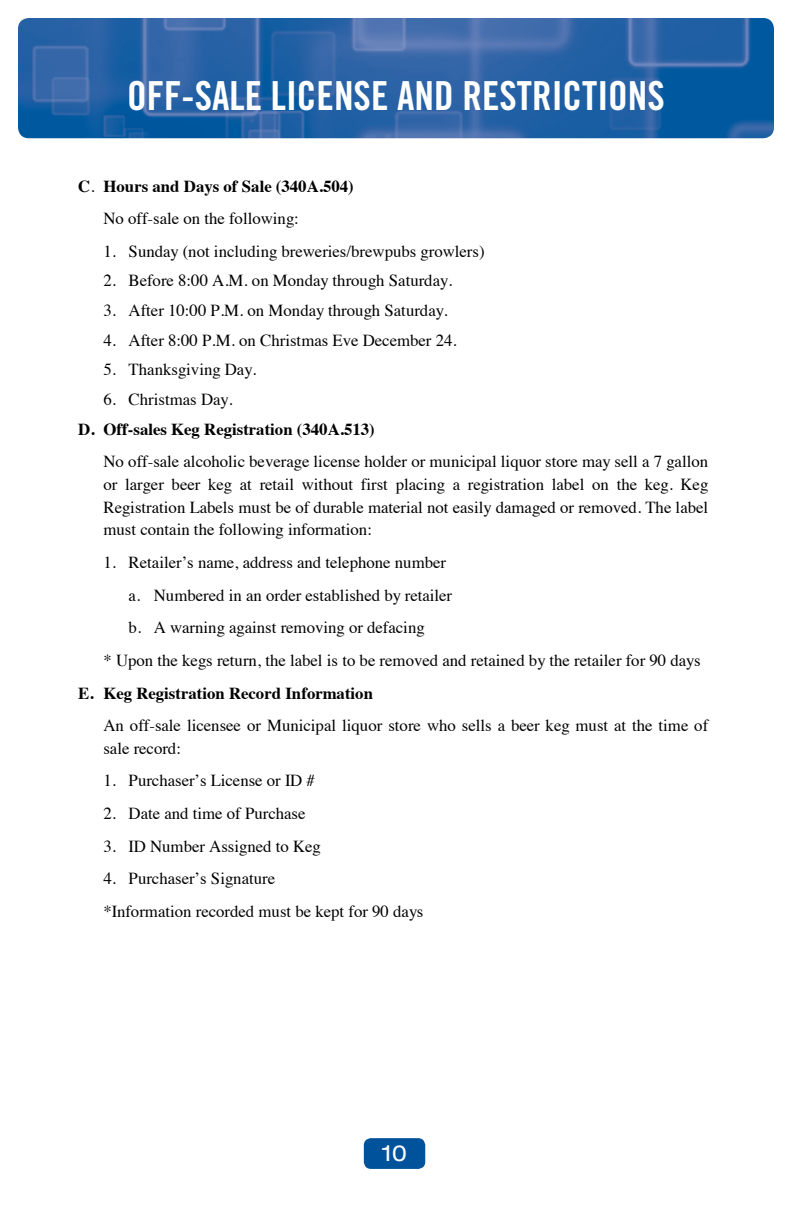
<style>
.page{position:relative;width:792px;height:1224px;background:#fff}
.page>*{position:absolute;margin:0;border:0;box-sizing:border-box;transform-origin:0 0}
.t1{font:40px "Trade Gothic LT Std Bd Cn 20";color:#fff}
.t2{font:expanded 22px "Helvetica Neue";color:#fff}
.t3{font:16.8px/22.8px "Times";color:#000;text-align:justify}
.t4{font:700 16.8px/32.6px "Times";color:#000}
.s1{font-weight:400}
</style>
<div class="page">
<div style="left:364px;top:1138px;width:61px;height:31px;background:#00539b;border-radius:7px"></div>
<img style="left:18px;top:18px;width:756px;height:120px">
<p class="t1" style="left:127px;top:71px;width:539px">OFF-SALE LICENSE AND RESTRICTIONS</p>
<p class="t4" style="left:103px;top:168px;width:252px;text-indent:-25px">C<span class="s1">.</span> Hours and Days of Sale (340A.504)<br><span class="s1">No off-sale on the following:</span></p>
<p class="t3" style="left:103px;top:238px;width:383px">1. Sunday (not including breweries/brewpubs growlers)</p>
<p class="t3" style="left:103px;top:268px;width:350px">2. Before 8:00 A.M. on Monday through Saturday.</p>
<p class="t3" style="left:103px;top:297px;width:346px">3. After 10:00 P.M. on Monday through Saturday.</p>
<p class="t3" style="left:103px;top:327px;width:355px">4. After 8:00 P.M. on Christmas Eve December 24.</p>
<p class="t3" style="left:103px;top:357px;width:155px">5. Thanksgiving Day.</p>
<p class="t4" style="left:78px;top:382px;width:298px;line-height:30px;text-indent:25px"><span class="s1">6. Christmas Day.<br></span>D. Off-sales Keg Registration (340A.513)</p>
<p class="t3" style="left:103px;top:448px;width:606px">No off-sale alcoholic beverage license holder or municipal liquor store may sell a 7 gallon or larger beer keg at retail without first placing a registration label on the keg. Keg Registration Labels must be of durable material not easily damaged or removed. The label must contain the following information:</p>
<p class="t3" style="left:103px;top:549px;width:344px">1. Retailer’s name, address and telephone number</p>
<p class="t3" style="left:129px;top:582px;width:325px">a. Numbered in an order established by retailer</p>
<p class="t3" style="left:129px;top:615px;width:298px">b. A warning against removing or defacing</p>
<p class="t3" style="left:103px;top:647px;width:599px">* Upon the kegs return, the label is to be removed and retained by the retailer for 90 days</p>
<p class="t4" style="left:78px;top:675px;width:296px">E. Keg Registration Record Information</p>
<p class="t3" style="left:103px;top:712px;width:606px">An off-sale licensee or Municipal liquor store who sells a beer keg must at the time of</p>
<p class="t3" style="left:103px;top:735px;width:79px">sale record:</p>
<p class="t3" style="left:103px;top:768px;width:213px">1. Purchaser’s License or ID #</p>
<p class="t3" style="left:103px;top:800px;width:204px">2. Date and time of Purchase</p>
<p class="t3" style="left:103px;top:833px;width:219px">3. ID Number Assigned to Keg</p>
<p class="t3" style="left:103px;top:861px;width:322px;line-height:32.6px">4. Purchaser’s Signature<br>*Information recorded must be kept for 90 days</p>
<h2 class="t2" style="left:382px;top:1140px;width:26px">10</h2>
</div>
